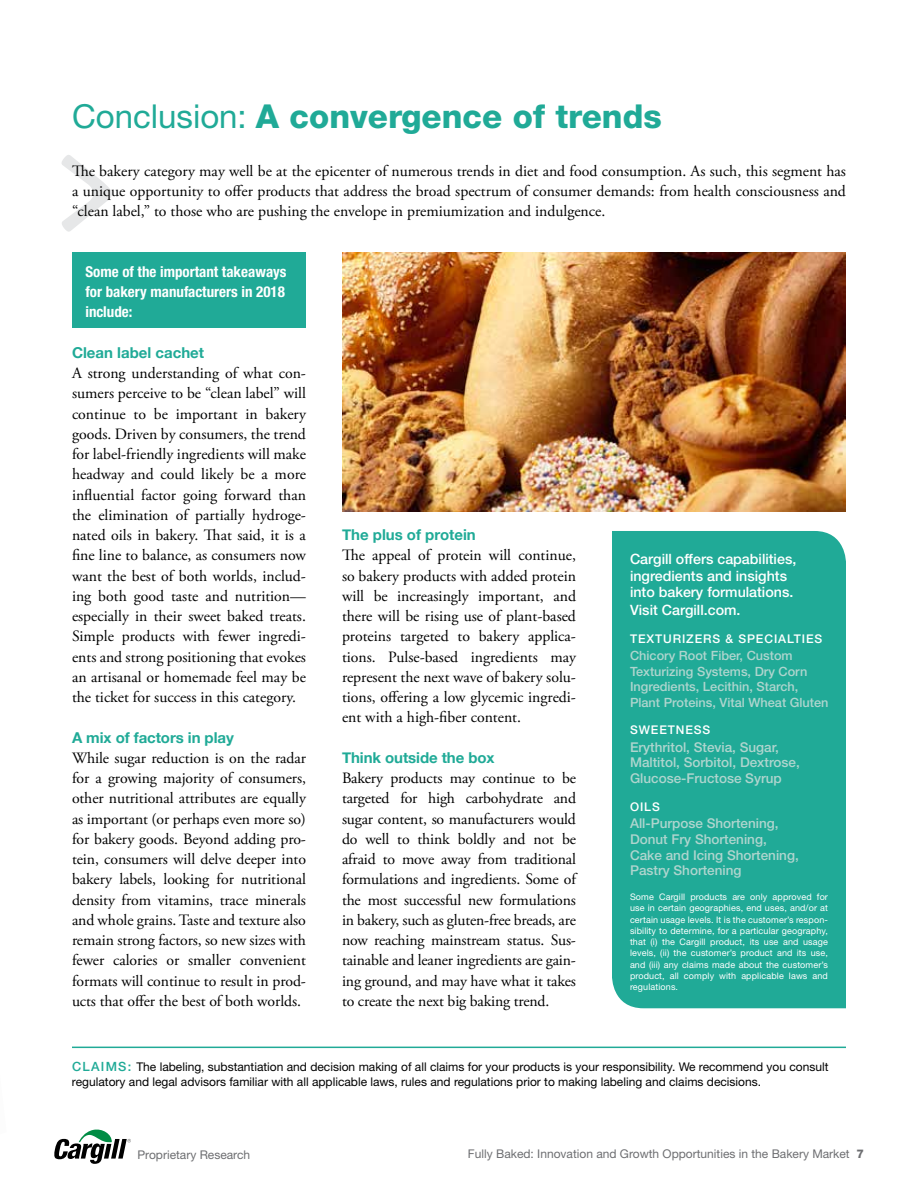
<style>
.page{position:relative;width:918px;height:1188px;background:#fff}
.page>*{position:absolute;margin:0;border:0;box-sizing:border-box;transform-origin:0 0}
.t1{font:800 33px "Helvetica Neue";color:#20aa97}
.t2{font:15.75px/20.2px "Adobe Garamond Pro";color:#000;text-align:justify}
.t3{font:700 15px "Helvetica Neue";letter-spacing:-.005em;color:#20aa97}
.t4{font:700 condensed 15px/20.2px "Helvetica Neue";color:#fff;text-align:justify}
.t5{font:500 14.25px/16.5px "Helvetica Neue";color:#fff}
.t6{font:500 13.5px/15.8px "Helvetica Neue";color:#afd5ce}
.t7{font:500 12.75px/15.8px "Helvetica Neue";color:#afd5ce}
.t8{font:12px/15.8px "Helvetica Neue";color:#000}
.t9{font:12px "Helvetica Neue";color:#6d6e71}
.t10{font:500 12px "Helvetica Neue";letter-spacing:.075em;color:#fff}
.t11{font:9px/11.2px "Helvetica Neue";letter-spacing:.015em;color:#fff;text-align:justify}
.s1{font-weight:400}
.s2{font-weight:500;font-size:12.75px;color:#20aa97}
.s3{font-weight:800}
</style>
<div class="page">
<svg style="left:54px;top:1129px;width:77px;height:35px"></svg>
<div style="left:72px;top:253px;width:234px;height:75px;background:#20aa97"></div>
<svg style="left:61px;top:155px;width:51px;height:77px"></svg>
<hr style="left:72px;top:1047px;width:774px;height:1px;background:#20aa97">
<div style="left:612px;top:531px;width:234px;height:477px;background:#20aa97"></div>
<img style="left:342px;top:253px;width:504px;height:258px">
<h1 class="t1" style="left:72px;top:96px;width:591px"><span class="s1">Conclusion:</span> A convergence of trends</h1>
<p class="t2" style="left:72px;top:161px;width:776px">The bakery category may well be at the epicenter of numerous trends in diet and food consumption. As such, this segment has a unique opportunity to offer products that address the broad spectrum of consumer demands: from health consciousness and “clean label,” to those who are pushing the envelope in premiumization and indulgence.</p>
<p class="t4" style="left:86px;top:261px;width:203px">Some of the important takeaways for bakery manufacturers in 2018 include:</p>
<p class="t3" style="left:72px;top:343px;width:134px">Clean label cachet</p>
<p class="t2" style="left:72px;top:363px;width:236px">A strong understanding of what con&shy;sumers perceive to be “clean label” will continue to be important in bakery goods. Driven by consumers, the trend for label-friendly ingredients will make headway and could likely be a more influential factor going forward than the elimination of partially hydroge&shy;nated oils in bakery. That said, it is a fine line to balance, as consumers now want the best of both worlds, includ&shy;ing both good taste and nutrition— especially in their sweet baked treats.<br>Simple products with fewer ingredi&shy;ents and strong positioning that evokes an artisanal or homemade feel may be the ticket for success in this category.</p>
<p class="t3" style="left:72px;top:728px;width:163px">A mix of factors in play</p>
<p class="t2" style="left:72px;top:748px;width:236px">While sugar reduction is on the radar for a growing majority of consumers, other nutritional attributes are equally as important (or perhaps even more so) for bakery goods. Beyond adding pro&shy;tein, consumers will delve deeper into bakery labels, looking for nutritional density from vitamins, trace minerals and whole grains. Taste and texture also remain strong factors, so new sizes with fewer calories or smaller convenient formats will continue to result in prod&shy;ucts that offer the best of both worlds.</p>
<p class="t3" style="left:342px;top:525px;width:135px">The plus of protein</p>
<p class="t2" style="left:342px;top:546px;width:236px">The appeal of protein will continue, so bakery products with added protein will be increasingly important, and there will be rising use of plant-based proteins targeted to bakery applica&shy;tions. Pulse-based ingredients may represent the next wave of bakery solu&shy;tions, offering a low glycemic ingredi&shy;ent with a high-fiber content.</p>
<p class="t3" style="left:342px;top:748px;width:154px">Think outside the box</p>
<p class="t2" style="left:342px;top:768px;width:236px">Bakery products may continue to be targeted for high carbohydrate and sugar content, so manufacturers would do well to think boldly and not be afraid to move away from traditional formulations and ingredients. Some of the most successful new formulations in bakery, such as gluten-free breads, are now reaching mainstream status. Sus&shy;tainable and leaner ingredients are gain&shy;ing ground, and may have what it takes to create the next big baking trend.</p>
<p class="t5" style="left:630px;top:551px;width:168px">Cargill offers capabilities, ingredients and insights into bakery formulations.</p>
<p class="t5" style="left:630px;top:602px;width:112px">Visit Cargill.com.</p>
<p class="t10" style="left:630px;top:631px;width:194px">Texturizers &amp; Specialties</p>
<p class="t7" style="left:630px;top:647px;width:200px">Chicory Root Fiber, Custom<br>Texturizing Systems, Dry Corn<br>Ingredients, Lecithin, Starch,<br>Plant Proteins, Vital Wheat Gluten</p>
<p class="t10" style="left:630px;top:723px;width:82px">Sweetness</p>
<p class="t6" style="left:630px;top:739px;width:171px">Erythritol, Stevia, Sugar,<br>Maltitol, Sorbitol, Dextrose,<br>Glucose-Fructose Syrup</p>
<p class="t10" style="left:630px;top:799px;width:31px">Oi ls</p>
<p class="t6" style="left:630px;top:815px;width:170px">All-Purpose Shortening,<br>Donut Fry Shortening,<br>Cake and Icing Shortening,<br>Pastry Shortening</p>
<p class="t11" style="left:630px;top:891px;width:200px">Some Cargill products are only approved for use in certain geographies, end uses, and/or at certain usage levels. It is the customer’s respon&shy;sibility to determine, for a particular geography, that (i) the Cargill product, its use and usage levels, (ii) the customer’s product and its use, and (iii) any claims made about the customer’s product, all comply with applicable laws and regulations.</p>
<p class="t8" style="left:72px;top:1058px;width:758px"><span class="s2">Claim s:</span> The labeling, substantiation and decision making of all claims for your products is your responsibility. We recommend you consult regulatory and legal advisors familiar with all applicable laws, rules and regulations prior to making labeling and claims decisions.</p>
<p class="t9" style="left:138px;top:1147px;width:114px">Proprietary Research</p>
<p class="t9" style="left:468px;top:1147px;width:398px">Fully Baked: Innovation and Growth Opportunities in the Bakery Market <span class="s3">7</span></p>
</div>
